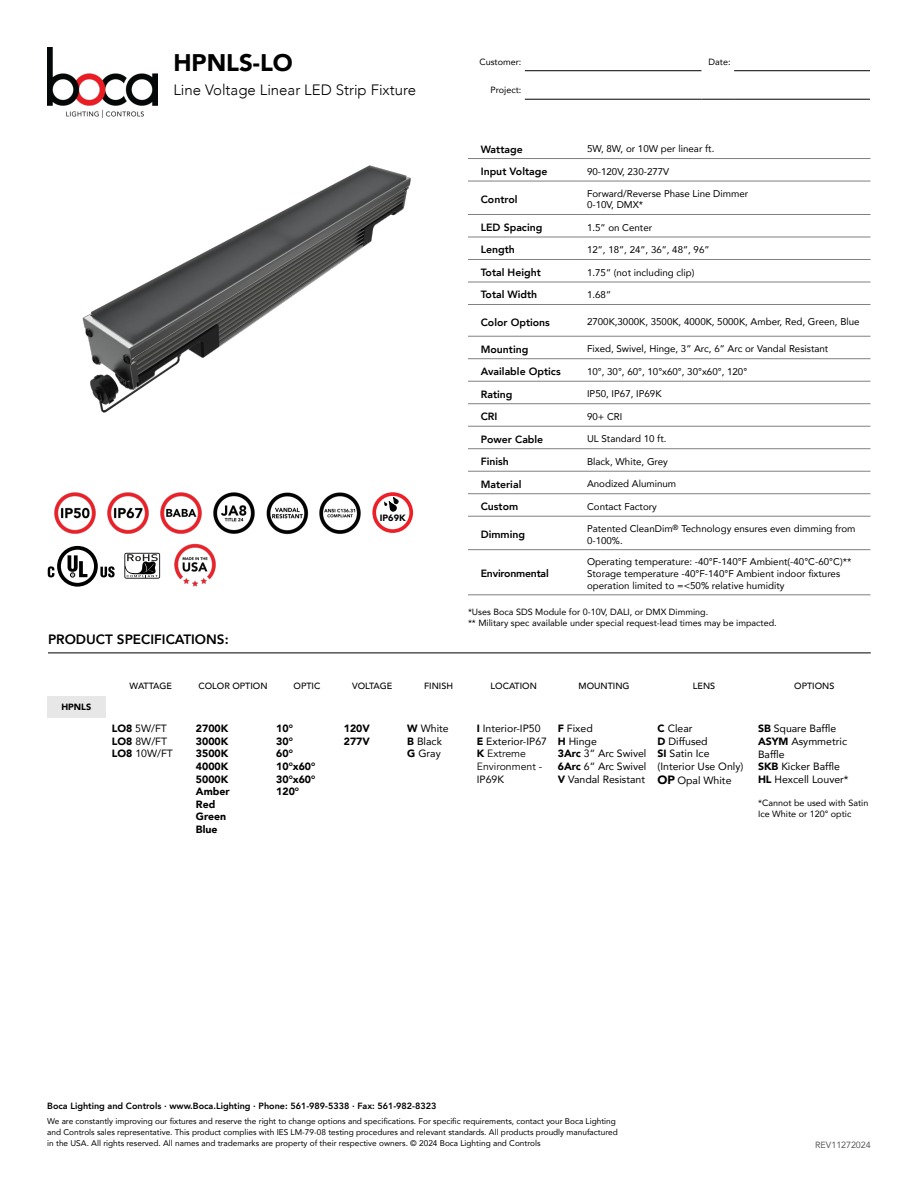
<style>
.page{position:relative;width:918px;height:1188px;background:#fff}
.page>*{position:absolute;margin:0;border:0;box-sizing:border-box;transform-origin:0 0}
.t1{font:900 24px "Avenir";color:#000}
.t2{font:300 15px "Avenir";color:#000}
.t3{font:800 13.5px "Avenir";color:#000}
.t4{font:10.5px/12.6px "Avenir";color:#000}
.t5{font:800 10.5px "Avenir";color:#000}
.t6{font:900 10.5px/12.6px "Avenir";color:#000}
.t7{font:800 10.5px "Avenir";letter-spacing:-.02em;color:#000}
.t8{font:9.75px/11.7px "Avenir";color:#000}
.t9{font:900 9.15px "Avenir";color:#000}
.t10{font:9px/10.8px "Avenir";color:#000}
.t11{font:800 9px "Avenir";color:#000}
.t12{font:500 9px "Avenir";color:#000}
.t13{font:9px "Avenir";letter-spacing:-.015em;color:#59595c}
.t14{font:900 9px "Avenir";color:#000}
.t15{font:8.25px/10.8px "Avenir";color:#000}
.s1{font-weight:900}
.s2{font-style:inherit}
.s3{font-weight:900;font-size:12px}
</style>
<div class="page">
<hr style="left:48px;top:653px;width:823px;height:1px;background:#000">
<div style="left:47px;top:696px;width:58px;height:22px;background:#e7e7e7"></div>
<img style="left:54px;top:492px;width:95px;height:42px">
<svg style="left:48px;top:546px;width:67px;height:41px"></svg>
<svg style="left:124px;top:553px;width:36px;height:26px"></svg>
<img style="left:82px;top:165px;width:329px;height:248px">
<img style="left:174px;top:543px;width:42px;height:44px">
<svg style="left:372px;top:492px;width:41px;height:41px"></svg>
<img style="left:47px;top:47px;width:111px;height:70px">
<hr style="left:525px;top:70px;width:176px;height:1px;background:#000">
<hr style="left:734px;top:70px;width:136px;height:1px;background:#000">
<hr style="left:525px;top:99px;width:176px;height:1px;background:#000">
<hr style="left:701px;top:99px;width:33px;height:1px;background:#000">
<hr style="left:734px;top:99px;width:136px;height:1px;background:#000">
<hr style="left:468px;top:181px;width:113px;height:1px;background:#7f8080">
<hr style="left:581px;top:181px;width:289px;height:1px;background:#7f8080">
<hr style="left:468px;top:214px;width:113px;height:1px;background:#7f8080">
<hr style="left:581px;top:214px;width:289px;height:1px;background:#7f8080">
<hr style="left:468px;top:237px;width:113px;height:1px;background:#7f8080">
<hr style="left:581px;top:237px;width:289px;height:1px;background:#7f8080">
<hr style="left:468px;top:259px;width:113px;height:1px;background:#7f8080">
<hr style="left:581px;top:259px;width:289px;height:1px;background:#7f8080">
<hr style="left:468px;top:282px;width:113px;height:1px;background:#7f8080">
<hr style="left:581px;top:282px;width:289px;height:1px;background:#7f8080">
<hr style="left:468px;top:304px;width:113px;height:1px;background:#7f8080">
<hr style="left:581px;top:304px;width:289px;height:1px;background:#7f8080">
<hr style="left:468px;top:336px;width:113px;height:1px;background:#7f8080">
<hr style="left:581px;top:336px;width:289px;height:1px;background:#7f8080">
<hr style="left:468px;top:358px;width:113px;height:1px;background:#7f8080">
<hr style="left:581px;top:358px;width:289px;height:1px;background:#7f8080">
<hr style="left:468px;top:381px;width:113px;height:1px;background:#7f8080">
<hr style="left:581px;top:381px;width:289px;height:1px;background:#7f8080">
<hr style="left:468px;top:403px;width:113px;height:1px;background:#7f8080">
<hr style="left:581px;top:403px;width:289px;height:1px;background:#7f8080">
<hr style="left:468px;top:426px;width:113px;height:1px;background:#7f8080">
<hr style="left:581px;top:426px;width:289px;height:1px;background:#7f8080">
<hr style="left:468px;top:448px;width:113px;height:1px;background:#7f8080">
<hr style="left:468px;top:471px;width:113px;height:1px;background:#7f8080">
<hr style="left:468px;top:493px;width:113px;height:1px;background:#7f8080">
<hr style="left:468px;top:516px;width:113px;height:1px;background:#7f8080">
<hr style="left:468px;top:549px;width:113px;height:1px;background:#7f8080">
<hr style="left:581px;top:448px;width:289px;height:1px;background:#7f8080">
<hr style="left:581px;top:471px;width:289px;height:1px;background:#7f8080">
<hr style="left:581px;top:493px;width:289px;height:1px;background:#7f8080">
<hr style="left:581px;top:516px;width:289px;height:1px;background:#7f8080">
<hr style="left:581px;top:549px;width:289px;height:1px;background:#7f8080">
<hr style="left:468px;top:594px;width:113px;height:1px;background:#7f8080">
<hr style="left:581px;top:594px;width:289px;height:1px;background:#7f8080">
<hr style="left:468px;top:158px;width:113px;height:1px;background:#7f8080">
<hr style="left:581px;top:158px;width:289px;height:1px;background:#7f8080">
<img style="left:160px;top:492px;width:201px;height:43px">
<h1 class="t1" style="left:173px;top:42px;width:121px">HPNLS-LO</h1>
<h2 class="t2" style="left:173px;top:81px;width:244px">Line Voltage Linear LED Strip Fixture</h2>
<h3 class="t3" style="left:48px;top:629px;width:182px">PRODUCT SPECIFICATIONS:</h3>
<p class="t9" style="left:380px;top:510px;width:27px">IP69K</p>
<p class="t10" style="left:479px;top:56px;width:44px">Customer:</p>
<p class="t10" style="left:709px;top:56px;width:24px">Date:</p>
<p class="t10" style="left:491px;top:84px;width:32px">Project:</p>
<p class="t5" style="left:481px;top:141px;width:44px">Wattage</p>
<p class="t8" style="left:587px;top:143px;width:129px">5W, 8W, or 10W per linear ft.</p>
<p class="t5" style="left:481px;top:163px;width:68px">Input Voltage</p>
<p class="t8" style="left:587px;top:165px;width:84px">90-120V, 230-277V</p>
<p class="t5" style="left:481px;top:191px;width:38px">Control</p>
<p class="t8" style="left:587px;top:187px;width:163px">Forward/Reverse Phase Line Dimmer<br>0-10V, DMX*</p>
<p class="t5" style="left:481px;top:219px;width:63px">LED Spacing</p>
<p class="t8" style="left:587px;top:221px;width:67px">1.5” on Center</p>
<p class="t5" style="left:481px;top:242px;width:36px">Length</p>
<p class="t8" style="left:587px;top:244px;width:124px">12”, 18”, 24”, 36”, 48”, 96”</p>
<p class="t5" style="left:481px;top:264px;width:62px">Total Height</p>
<p class="t8" style="left:587px;top:266px;width:109px">1.75” (not including clip)</p>
<p class="t5" style="left:481px;top:287px;width:58px">Total Width</p>
<p class="t8" style="left:587px;top:289px;width:26px">1.68”</p>
<p class="t5" style="left:481px;top:314px;width:71px">Color Options</p>
<p class="t8" style="left:587px;top:316px;width:274px">2700K,3000K, 3500K, 4000K, 5000K, Amber, Red, Green, Blue</p>
<p class="t5" style="left:481px;top:341px;width:49px">Mounting</p>
<p class="t8" style="left:587px;top:343px;width:243px">Fixed, Swivel, Hinge, 3” Arc, 6” Arc or Vandal Resistant</p>
<p class="t5" style="left:481px;top:363px;width:81px">Available Optics</p>
<p class="t8" style="left:587px;top:365px;width:162px">10°, 30°, 60°, 10°x60°, 30°x60°, 120°</p>
<p class="t5" style="left:481px;top:386px;width:33px">Rating</p>
<p class="t8" style="left:587px;top:388px;width:76px">IP50, IP67, IP69K</p>
<p class="t5" style="left:481px;top:408px;width:18px">CRI</p>
<p class="t8" style="left:587px;top:410px;width:37px">90+ CRI</p>
<p class="t5" style="left:481px;top:431px;width:64px">Power Cable</p>
<p class="t8" style="left:587px;top:433px;width:81px">UL Standard 10 ft.</p>
<p class="t5" style="left:481px;top:453px;width:30px">Finish</p>
<p class="t8" style="left:587px;top:455px;width:82px">Black, White, Grey</p>
<p class="t5" style="left:481px;top:476px;width:42px">Material</p>
<p class="t8" style="left:587px;top:478px;width:91px">Anodized Aluminum</p>
<p class="t5" style="left:481px;top:498px;width:39px">Custom</p>
<p class="t8" style="left:587px;top:500px;width:71px">Contact Factory</p>
<p class="t5" style="left:481px;top:526px;width:46px">Dimming</p>
<p class="t8" style="left:587px;top:522px;width:270px">Patented CleanDim<sup>®</sup> Technology ensures even dimming from<br>0-100%.</p>
<p class="t7" style="left:481px;top:566px;width:70px">Environmental</p>
<p class="t8" style="left:587px;top:556px;width:266px">Operating temperature: -40°F-140°F Ambient(-40°C-60°C)**<br>Storage temperature -40°F-140°F Ambient indoor fixtures operation limited to =&lt;50% relative humidity</p>
<p class="t10" style="left:468px;top:606px;width:310px">*Uses Boca SDS Module for 0-10V, DALI, or DMX Dimming.<br>** Military spec available under special request-lead times may be impacted.</p>
<p class="t14" style="left:61px;top:699px;width:31px">HPNLS</p>
<p class="t12" style="left:130px;top:678px;width:44px">WATTAGE</p>
<p class="t12" style="left:198px;top:678px;width:71px">COLOR OPTION</p>
<p class="t12" style="left:294px;top:678px;width:28px">OPTIC</p>
<p class="t12" style="left:352px;top:678px;width:42px">VOLTAGE</p>
<p class="t12" style="left:424px;top:678px;width:31px">FINISH</p>
<p class="t12" style="left:491px;top:678px;width:48px">LOCATION</p>
<p class="t12" style="left:579px;top:678px;width:52px">MOUNTING</p>
<p class="t12" style="left:693px;top:678px;width:24px">LENS</p>
<p class="t12" style="left:794px;top:678px;width:42px">OPTIONS</p>
<p class="t4" style="left:407px;top:722px;width:43px"><span class="s1">W</span> White<br><span class="s1">B</span> Black<br><span class="s1">G</span> Gray</p>
<p class="t4" style="left:558px;top:722px;width:90px"><span class="s1">F</span> Fixed<br><span class="s1">H</span> Hinge<br><span class="s1">3Arc</span> 3” Arc Swivel<br><span class="s1">6Arc</span> 6” Arc Swivel<br><span class="s1">V</span> Vandal Resistant</p>
<p class="t4" style="left:112px;top:722px;width:63px"><span class="s1">LO8</span> 5W/FT<br><span class="s1">LO8</span> 8W/FT<br><span class="s1">LO8</span> 10W/FT</p>
<p class="t6" style="left:276px;top:722px;width:41px">10°<br>30°<br>60°<br>10°x60°<br>30°x60°<br>120°</p>
<p class="t6" style="left:344px;top:722px;width:28px">120V<br>277V</p>
<p class="t4" style="left:477px;top:722px;width:72px"><span class="s1">I</span> Interior-IP50<br><span class="s1">E</span> Exterior-IP67<br><span class="s1">K</span> <span class="s2">Extreme<br>Environment -</span></p>
<p class="t6" style="left:196px;top:722px;width:35px">2700K<br>3000K<br>3500K<br>4000K<br>5000K<br>Amber<br>Red<br>Green<br>Blue</p>
<p class="t4" style="left:477px;top:772px;width:29px">IP69K</p>
<p class="t4" style="left:658px;top:722px;width:87px"><span class="s1">C</span> Clear<br><span class="s1">D</span> Diffused<br><span class="s1">SI</span> Satin Ice (Interior Use Only)</p>
<p class="t4" style="left:658px;top:774px;width:75px"><span class="s3">OP</span> Opal White</p>
<p class="t4" style="left:758px;top:722px;width:92px"><span class="s1">SB</span> Square Baffle<br><span class="s1">ASYM</span> Asymmetric<br>Baffle<br><span class="s1">SKB</span> Kicker Baffle<br><span class="s1">HL</span> Hexcell Louver*</p>
<p class="t10" style="left:758px;top:797px;width:112px">*Cannot be used with Satin<br>Ice White or 120° optic</p>
<p class="t11" style="left:47px;top:1099px;width:391px">Boca Lighting and Controls · www.Boca.Lighting · Phone: 561-989-5338 · Fax: 561-982-8323</p>
<p class="t15" style="left:47px;top:1116px;width:572px">We are constantly improving our fixtures and reserve the right to change options and specifications. For specific requirements, contact your Boca Lighting and Controls sales representative. This product complies with IES LM-79-08 testing procedures and relevant standards. All products proudly manufactured in the USA. All rights reserved. All names and trademarks are property of their respective owners. © 2024 Boca Lighting and Controls</p>
<p class="t13" style="left:815px;top:1137px;width:57px">REV 11272024</p>
</div>
